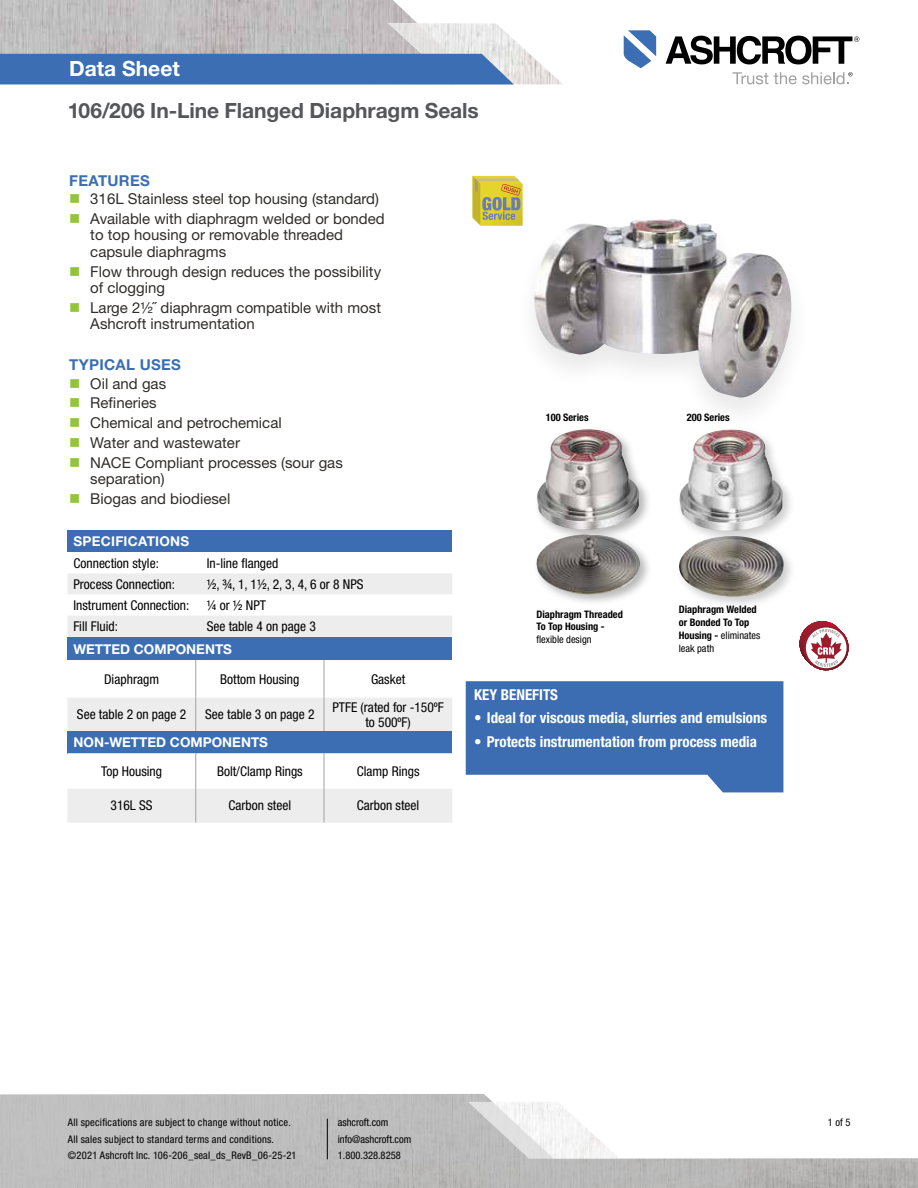
<style>
.page{position:relative;width:918px;height:1188px;background:#fff}
.page>*{position:absolute;margin:0;border:0;box-sizing:border-box;transform-origin:0 0}
.t1{font:700 21px "Helvetica Neue LT Pro";letter-spacing:-.005em;color:#55565a}
.t2{font:700 21px "Helvetica Neue LT Pro";color:#fff}
.t3{font:15px/19.8px "Helvetica Neue LT Pro";color:#302e2b}
.t4{font:700 condensed 15px "Helvetica Neue LT Pro";color:#fff}
.t5{font:700 15px "Helvetica Neue LT Pro";letter-spacing:.02em;color:#3c6eb4}
.t6{font:condensed 13.5px/15.8px "Helvetica Neue LT Pro";color:#000;text-align:center}
.t7{font:700 13.5px "Helvetica Neue LT Pro";color:#fff}
.t8{font:700 13.5px "Helvetica Neue LT Pro";letter-spacing:.02em;color:#fff}
.t9{font:condensed 10.5px/16.5px "Helvetica Neue LT Pro";letter-spacing:.02em;color:#000}
.t10{font:condensed 10.5px/16.5px "Helvetica Neue LT Pro";color:#000}
.t11{font:700 condensed 10.35px/12.9px "Helvetica Neue LT Pro";color:#000}
.t12{font:condensed 10.35px "Helvetica Neue LT Pro";color:#000}
.s1{font-weight:400}
</style>
<div class="page">
<hr style="left:4px;top:84px;width:451px;height:1px;background:#d2d1d2">
<img style="left:0;top:0;width:417px;height:23px">
<svg style="left:732px;top:72px;width:36px;height:12px"></svg>
<svg style="left:624px;top:30px;width:32px;height:38px"></svg>
<svg style="left:666px;top:36px;width:193px;height:28px"></svg>
<svg style="left:0;top:23px;width:562px;height:61px;background:#8ea3c2"></svg>
<svg style="left:774px;top:72px;width:79px;height:12px"></svg>
<svg style="left:0;top:1094px;width:918px;height:94px;fill:#bfbebf"></svg>
<svg style="left:468px;top:1102px;width:151px;height:57px"></svg>
<div style="left:68px;top:531px;width:384px;height:21px;background:#3c6db3"></div>
<svg style="left:68px;top:573px;width:384px;height:64px"></svg>
<svg style="left:466px;top:681px;width:317px;height:111px;background:#547fbc"></svg>
<img style="left:534px;top:219px;width:258px;height:179px">
<div style="left:533px;top:426px;width:119px;height:181px;background:#000;opacity:.29"></div>
<img style="left:534px;top:429px;width:106px;height:165px">
<img style="left:679px;top:429px;width:111px;height:173px">
<svg style="left:473px;top:176px;width:49px;height:50px;background:#c4b850"></svg>
<svg style="left:804px;top:625px;width:45px;height:45px"></svg>
<div style="left:806px;top:628px;width:41px;height:40px;background:#fff;border-radius:50%"></div>
<svg style="left:811px;top:629px;width:31px;height:38px"></svg>
<div style="left:68px;top:638px;width:384px;height:22px;background:#3c6eb4"></div>
<svg style="left:68px;top:660px;width:384px;height:71px"></svg>
<hr style="left:195px;top:660px;width:1px;height:38px;background:#a3a2a3">
<hr style="left:324px;top:660px;width:1px;height:38px;background:#a3a2a3">
<hr style="left:195px;top:698px;width:1px;height:34px;background:#a3a2a3">
<hr style="left:324px;top:698px;width:1px;height:34px;background:#a3a2a3">
<div style="left:68px;top:731px;width:384px;height:22px;background:#3c6eb4"></div>
<svg style="left:68px;top:753px;width:384px;height:70px"></svg>
<hr style="left:195px;top:753px;width:1px;height:36px;background:#a3a2a3">
<hr style="left:324px;top:753px;width:1px;height:36px;background:#a3a2a3">
<hr style="left:195px;top:789px;width:1px;height:34px;background:#a3a2a3">
<hr style="left:324px;top:789px;width:1px;height:34px;background:#a3a2a3">
<hr style="left:327px;top:1119px;width:1px;height:40px;background:#000">
<h1 class="t2" style="left:69px;top:56px;width:112px">Data Sheet</h1>
<h1 class="t1" style="left:68px;top:97px;width:413px">106/206 In-Line Flanged Diaphragm Seals</h1>
<p class="t5" style="left:69px;top:171px;width:82px">FEATURES</p>
<p class="t3" style="left:90px;top:189px;width:296px">316L Stainless steel top housing (standard)<br>Available with diaphragm welded or bonded</p>
<p class="t3" style="left:90px;top:227px;width:254px;line-height:16.5px">to top housing or removable threaded capsule diaphragms</p>
<p class="t3" style="left:90px;top:263px;width:292px;line-height:16.5px">Flow through design reduces the possibility of clogging</p>
<p class="t3" style="left:90px;top:299px;width:292px;line-height:16.5px">Large 21/2˝ diaphragm compatible with most<br>Ashcroft instrumentation</p>
<p class="t5" style="left:69px;top:356px;width:113px">TYPICAL USES</p>
<p class="t3" style="left:90px;top:373px;width:254px">Oil and gas<br>Refineries<br>Chemical and petrochemical<br>Water and wastewater<br>NACE Compliant processes (sour gas</p>
<p class="t3" style="left:90px;top:469px;width:142px">separation)<br>Biogas and biodiesel</p>
<p class="t8" style="left:74px;top:533px;width:117px">SPECIFICATIONS</p>
<p class="t6" style="left:74px;top:555px;width:87px">Connection style:</p>
<p class="t6" style="left:207px;top:555px;width:73px">In-line flanged</p>
<p class="t6" style="left:74px;top:576px;width:103px">Process Connection:</p>
<p class="t6" style="left:207px;top:576px;width:158px">1/2, 3/4, 1, 11/2, 2, 3, 4, 6 or 8 NPS</p>
<p class="t6" style="left:74px;top:597px;width:117px">Instrument Connection:</p>
<p class="t6" style="left:207px;top:597px;width:61px">1/4 or 1/2 NPT</p>
<p class="t6" style="left:74px;top:618px;width:46px">Fill Fluid:</p>
<p class="t6" style="left:207px;top:618px;width:111px">See table 4 on page 3</p>
<p class="t7" style="left:74px;top:640px;width:160px">WETTED COMPONENTS</p>
<p class="t6" style="left:104px;top:671px;width:57px">Diaphragm</p>
<p class="t6" style="left:220px;top:671px;width:81px">Bottom Housing</p>
<p class="t6" style="left:371px;top:671px;width:36px">Gasket</p>
<p class="t6" style="left:77px;top:707px;width:111px">See table 2 on page 2</p>
<p class="t6" style="left:205px;top:707px;width:111px">See table 3 on page 2</p>
<p class="t6" style="left:332px;top:699px;width:113px">PTFE (rated for -150ºF to 500ºF)</p>
<p class="t7" style="left:74px;top:733px;width:196px">NON-WETTED COMPONENTS</p>
<p class="t6" style="left:101px;top:763px;width:62px">Top Housing</p>
<p class="t6" style="left:217px;top:763px;width:87px">Bolt/Clamp Rings</p>
<p class="t6" style="left:357px;top:763px;width:64px">Clamp Rings</p>
<p class="t6" style="left:111px;top:798px;width:44px">316L SS</p>
<p class="t6" style="left:229px;top:798px;width:64px">Carbon steel</p>
<p class="t6" style="left:357px;top:798px;width:64px">Carbon steel</p>
<p class="t11" style="left:546px;top:411px;width:44px">100 Series</p>
<p class="t11" style="left:687px;top:411px;width:44px">200 Series</p>
<p class="t11" style="left:537px;top:607px;width:88px">Diaphragm Threaded<br>To Top Housing -</p>
<p class="t12" style="left:537px;top:634px;width:57px">flexible design</p>
<p class="t11" style="left:679px;top:603px;width:83px">Diaphragm Welded or Bonded To Top<br>Housing - <span class="s1">eliminates leak path</span></p>
<p class="t4" style="left:474px;top:686px;width:85px">KEY BENEFITS</p>
<p class="t4" style="left:474px;top:709px;width:295px">• Ideal for viscous media, slurries and emulsions</p>
<p class="t4" style="left:474px;top:733px;width:284px">• Protects instrumentation from process media</p>
<p class="t9" style="left:68px;top:1114px;width:230px">All specifications are subject to change without notice.<br>All sales subject to standard terms and conditions. ©2021 Ashcroft Inc. 106-206_seal_ds_RevB_06-25-21</p>
<p class="t10" style="left:338px;top:1114px;width:75px">ashcroft.com info@ashcroft.com<br>1.800.328.8258</p>
<p class="t9" style="left:828px;top:1114px;width:24px">1 of 5</p>
</div>
